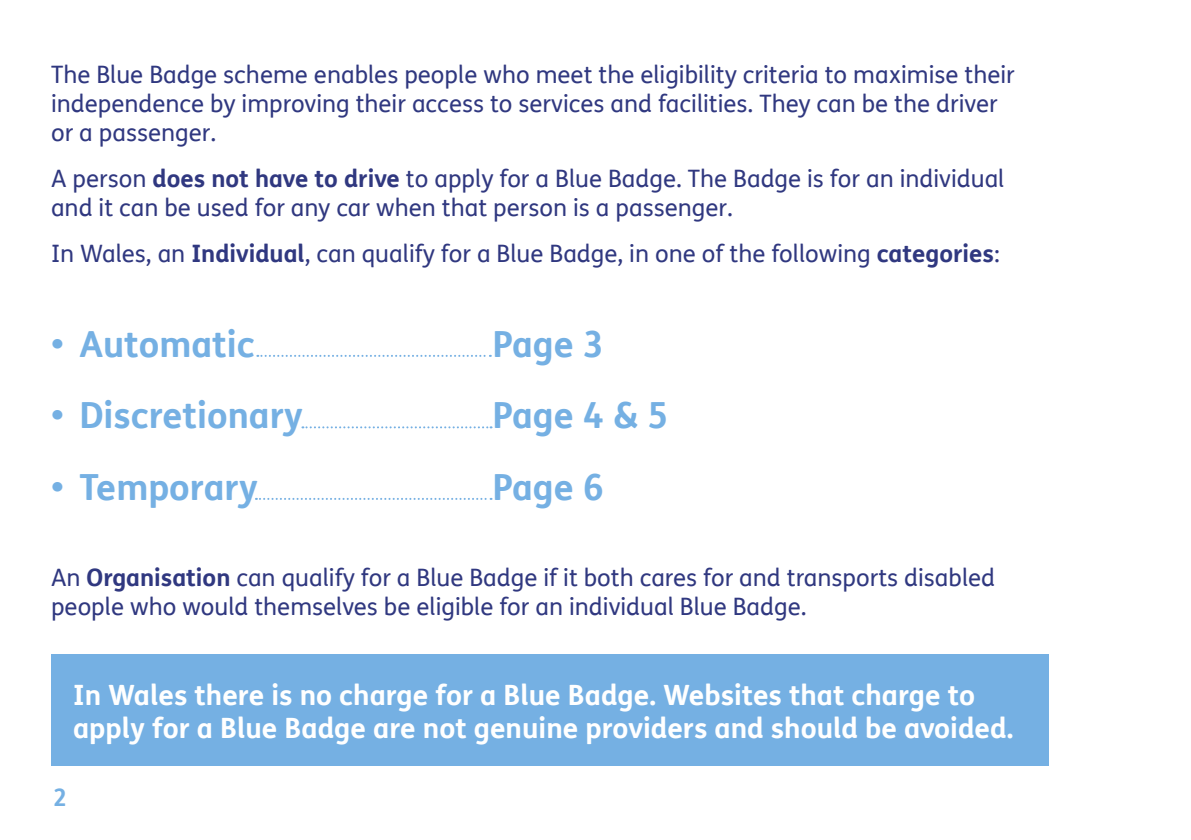
<style>
.page{position:relative;width:1191px;height:840px;background:#fff}
.page>*{position:absolute;margin:0;border:0;box-sizing:border-box;transform-origin:0 0}
.t1{font:700 36px "FS Me";color:#75b0e3}
.Body{font:700 28px/33.6px "FS Me";color:#fff}
.Large_Opening_Text{font:24px/28.8px "FS Me";color:#303880}
.t2{font:700 24px "FS Me";color:#75b0e3}
.s1{font-weight:700}
</style>
<div class="page">
<div style="left:51px;top:654px;width:997px;height:111px;background:#75b0e3"></div>
<svg style="left:257px;top:354px;width:234px;height:2px"></svg>
<svg style="left:302px;top:426px;width:189px;height:2px"></svg>
<svg style="left:256px;top:497px;width:235px;height:2px"></svg>
<p class="Large_Opening_Text" style="left:51px;top:60px;width:965px">The Blue Badge scheme enables people who meet the eligibility criteria to maximise their independence by improving their access to services and facilities. They can be the driver or a passenger.</p>
<p class="Large_Opening_Text" style="left:51px;top:163px;width:955px">A person <span class="s1">does not have to drive</span> to apply for a Blue Badge. The Badge is for an individual and it can be used for any car when that person is a passenger.</p>
<p class="Large_Opening_Text" style="left:51px;top:238px;width:950px">In Wales, an <span class="s1">Individual</span>, can qualify for a Blue Badge, in one of the following <span class="s1">categories</span>:</p>
<p class="t1" style="left:51px;top:316px;width:205px">• Automatic</p>
<p class="t1" style="left:492px;top:316px;width:113px">Page 3</p>
<p class="t1" style="left:51px;top:387px;width:253px">• Discretionary</p>
<p class="t1" style="left:492px;top:387px;width:178px">Page 4 &amp; 5</p>
<p class="t1" style="left:51px;top:459px;width:208px">• Temporary</p>
<p class="t1" style="left:492px;top:459px;width:113px">Page 6</p>
<p class="Large_Opening_Text" style="left:51px;top:562px;width:945px">An <span class="s1">Organisation</span> can qualify for a Blue Badge if it both cares for and transports disabled people who would themselves be eligible for an individual Blue Badge.</p>
<p class="Body" style="left:73px;top:676px;width:941px">In Wales there is no charge for a Blue Badge. Websites that charge to apply for a Blue Badge are not genuine providers and should be avoided.</p>
<p class="t2" style="left:53px;top:778px;width:16px">2</p>
</div>
